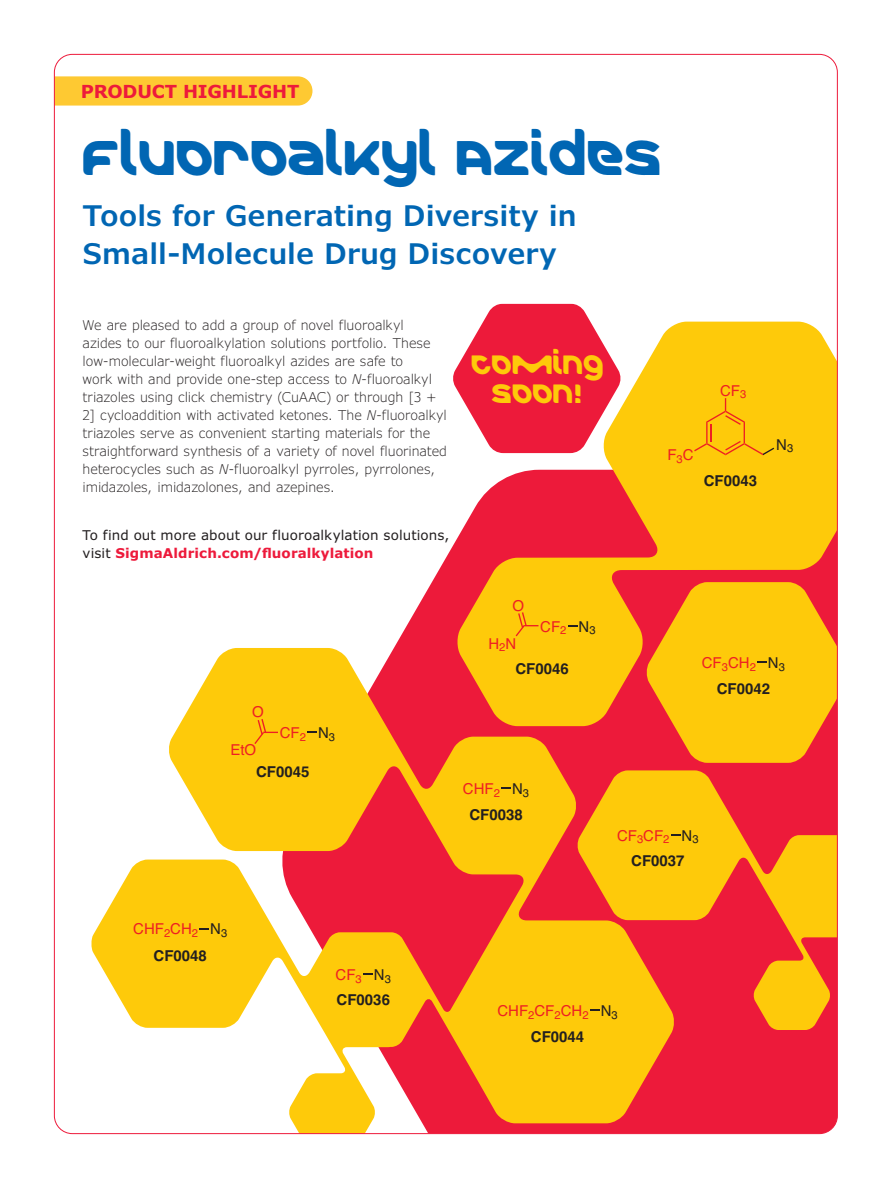
<style>
.page{position:relative;width:891px;height:1188px;background:#fff}
.page>*{position:absolute;margin:0;border:0;box-sizing:border-box;transform-origin:0 0}
.t1{font:49.5px "Merck";color:#0166b3}
.t2{font:600 28.5px/37.5px "Verdana Pro";color:#0166b3}
.t3{font:27px/28.5px "Merck";color:#feca0a;text-align:center}
.t4{font:700 18px "Verdana Pro";letter-spacing:-.01em;color:#ed1a3b}
.t5{font:700 15px/25.7px "Helvetica";color:#231f20;text-align:center}
.t6{font:15px "Helvetica";color:#ee1f23}
.t7{font:15px "Helvetica";color:#231f20}
.t8{font:300 13.5px/18px "Verdana Pro";letter-spacing:-.005em;color:#231f20}
.t9{font:13.5px/18px "Verdana Pro";letter-spacing:.005em;color:#231f20}
.s1{font-style:italic}
.s2{font-weight:700;color:#ed1a3b}
.s3{color:#231f20}
.s4{font-weight:400;color:#ee1f23}
.s5{font-weight:400}
</style>
<div class="page">
<svg style="left:56px;top:76px;width:256px;height:30px;background:#fecb39"></svg>
<svg style="left:394px;top:540px;width:443px;height:594px;background:#ef3c56"></svg>
<svg style="left:456px;top:322px;width:380px;height:326px;background:#f9a329"></svg>
<svg style="left:91px;top:648px;width:584px;height:484px;fill:#feca0a"></svg>
<svg style="left:577px;top:582px;width:259px;height:448px;background:#f7871c"></svg>
<svg style="left:453px;top:304px;width:168px;height:149px"></svg>
<svg style="left:364px;top:973px;width:9px;height:2px"></svg>
<svg style="left:254px;top:719px;width:24px;height:25px"></svg>
<svg style="left:516px;top:612px;width:23px;height:24px"></svg>
<svg style="left:694px;top:398px;width:80px;height:57px;background:#fbbd0b"></svg>
<svg style="left:590px;top:1009px;width:10px;height:2px"></svg>
<h3 class="t4" style="left:81px;top:80px;width:220px">PRODUCT HIGHLIGHT</h3>
<h1 class="t1" style="left:83px;top:129px;width:581px">FLUOROALKYL AZIDES</h1>
<h2 class="t2" style="left:83px;top:197px;width:495px">Tools for Generating Diversity in<br>Small-Molecule Drug Discovery</h2>
<p class="t8" style="left:83px;top:316px;width:366px">We are pleased to add a group of novel fluoroalkyl<br>azides to our fluoroalkylation solutions portfolio. These low-molecular-weight fluoroalkyl azides are safe to<br>work with and provide one-step access to <span class="s1">N</span>-fluoroalkyl triazoles using click chemistry (CuAAC) or through [3 + 2] cycloaddition with activated ketones. The <span class="s1">N</span>-fluoroalkyl triazoles serve as convenient starting materials for the straightforward synthesis of a variety of novel fluorinated heterocycles such as <span class="s1">N</span>-fluoroalkyl pyrroles, pyrrolones, imidazoles, imidazolones, and azepines.</p>
<p class="t9" style="left:83px;top:526px;width:368px">To find out more about our fluoroalkylation solutions, visit <span class="s2">SigmaAldrich.com/fluoralkylation</span></p>
<h3 class="t3" style="left:472px;top:351px;width:134px">COMING<br>SOON!</h3>
<p class="t6" style="left:252px;top:701px;width:13px">O</p>
<p class="t6" style="left:230px;top:738px;width:27px">EtO</p>
<p class="t5" style="left:256px;top:761px;width:55px">CF0045</p>
<p class="t6" style="left:280px;top:721px;width:57px">CF<sub>2</sub> <span class="s3">N</span><sub>3</sub></p>
<p class="t6" style="left:513px;top:594px;width:13px">O</p>
<p class="t5" style="left:515px;top:632px;width:55px;line-height:25.2px;text-align:left;text-indent:-27px"><span class="s4">H</span><sub>2</sub><span class="s4">N<br></span>CF0046</p>
<p class="t6" style="left:540px;top:615px;width:57px">CF<sub>2</sub> <span class="s3">N</span><sub>3</sub></p>
<p class="t5" style="left:463px;top:778px;width:68px"><span class="s4">CHF</span><sub>2</sub> <span class="s5">N</span><sub>3<br></sub>CF0038</p>
<p class="t6" style="left:720px;top:379px;width:28px">CF<sub>3</sub></p>
<p class="t6" style="left:667px;top:444px;width:28px">F<sub>3</sub>C</p>
<p class="t5" style="left:704px;top:469px;width:55px">CF0043</p>
<p class="t7" style="left:776px;top:433px;width:19px">N<sub>3</sub></p>
<p class="t5" style="left:702px;top:651px;width:85px;line-height:26.1px"><span class="s4">CF</span><sub>3</sub><span class="s4">CH</span><sub>2</sub> <span class="s5">N</span><sub>3<br></sub>CF0042</p>
<p class="t5" style="left:133px;top:918px;width:96px;line-height:26.1px"><span class="s4">CHF</span><sub>2</sub><span class="s4">CH</span><sub>2</sub> <span class="s5">N</span><sub>3<br></sub>CF0048</p>
<p class="t5" style="left:336px;top:963px;width:57px;text-align:left"><span class="s4">CF</span><sub>3</sub> <span class="s5">N</span><sub>3<br></sub>CF0036</p>
<p class="t5" style="left:617px;top:824px;width:83px"><span class="s4">CF</span><sub>3</sub><span class="s4">CF</span><sub>2</sub> <span class="s5">N</span><sub>3<br></sub>CF0037</p>
<p class="t6" style="left:497px;top:999px;width:122px">CHF<sub>2</sub>CF<sub>2</sub>CH<sub>2</sub> <span class="s3">N</span><sub>3</sub></p>
<p class="t5" style="left:531px;top:1025px;width:55px">CF0044</p>
</div>
